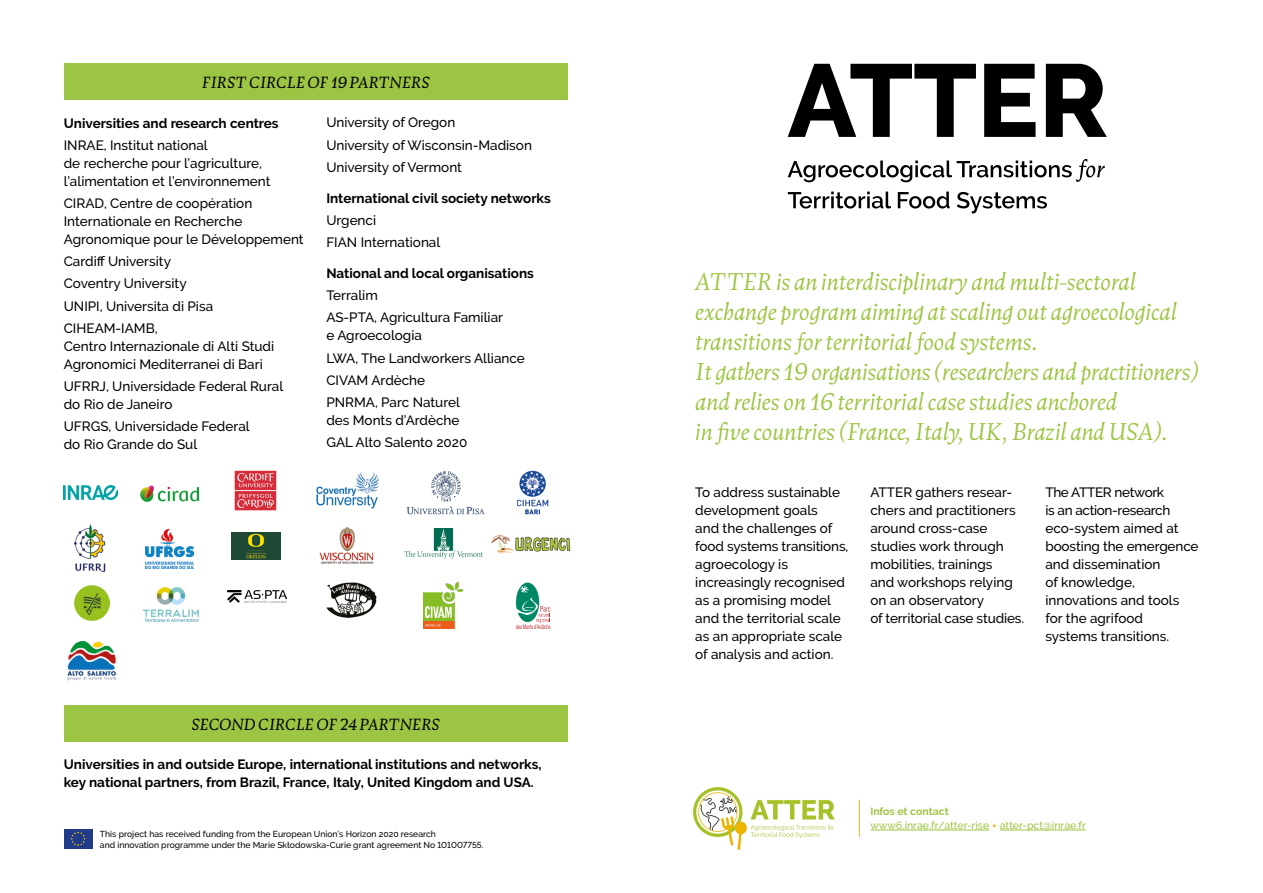
<style>
.page{position:relative;width:1263px;height:893px;background:#fff}
.page>*{position:absolute;margin:0;border:0;box-sizing:border-box;transform-origin:0 0}
.t1{font:italic 22.5px/30px "Messer V2.1";color:#9dc544}
.t2{font:italic 500 15px "Messer V2.1";letter-spacing:.01em;color:#000}
.t3{font:500 13.5px/18px "Raleway";color:#000}
.t4{font:700 13.5px/18px "Raleway";color:#000}
.t5{font:500 10.5px/14.2px "Raleway";color:#9dc544}
.t6{font:500 8.7px/11.7px "Raleway";color:#000}
.s1{font-weight:700}
.s2{font-size:15px;color:#ebb520}
</style>
<div class="page">
<hr style="left:870px;top:830px;width:119px;height:1px;background:#9dc544">
<hr style="left:1000px;top:830px;width:86px;height:1px;background:#9dc544">
<div style="left:64px;top:64px;width:504px;height:36px;background:#9dc544"></div>
<div style="left:64px;top:706px;width:504px;height:36px;background:#9dc544"></div>
<div style="left:64px;top:829px;width:28px;height:19px;background:#203c89"></div>
<svg style="left:71px;top:831px;width:15px;height:15px"></svg>
<img style="left:517px;top:471px;width:31px;height:43px">
<img style="left:491px;top:535px;width:80px;height:19px">
<svg style="left:516px;top:583px;width:35px;height:46px"></svg>
<img style="left:406px;top:471px;width:78px;height:43px">
<img style="left:404px;top:529px;width:79px;height:31px">
<img style="left:424px;top:583px;width:39px;height:45px">
<img style="left:316px;top:472px;width:63px;height:37px">
<img style="left:320px;top:527px;width:54px;height:37px">
<img style="left:326px;top:583px;width:51px;height:35px">
<img style="left:235px;top:471px;width:41px;height:40px">
<img style="left:231px;top:532px;width:49px;height:28px">
<img style="left:227px;top:590px;width:59px;height:13px">
<img style="left:140px;top:485px;width:58px;height:17px">
<img style="left:145px;top:529px;width:49px;height:39px">
<img style="left:144px;top:587px;width:55px;height:35px">
<img style="left:64px;top:486px;width:53px;height:14px">
<img style="left:74px;top:524px;width:32px;height:48px">
<img style="left:74px;top:585px;width:35px;height:36px">
<img style="left:67px;top:641px;width:49px;height:39px">
<img style="left:693px;top:787px;width:142px;height:62px">
<svg style="left:788px;top:192px;width:259px;height:21px"></svg>
<svg style="left:788px;top:159px;width:317px;height:23px"></svg>
<svg style="left:788px;top:64px;width:319px;height:73px"></svg>
<hr style="left:859px;top:800px;width:1px;height:37px;background:#ebb520">
<p class="t2" style="left:202px;top:72px;width:229px">FIRST CIRCLE OF 19 PARTNERS</p>
<p class="t4" style="left:64px;top:114px;width:216px">Universities and research centres</p>
<p class="t3" style="left:64px;top:136px;width:208px">INRAE, Institut national<br>de recherche pour l’agriculture, l’alimentation et l’environnement</p>
<p class="t3" style="left:64px;top:194px;width:241px">CIRAD, Centre de coopération<br>Internationale en Recherche<br>Agronomique pour le Développement</p>
<p class="t3" style="left:64px;top:250px;width:151px;line-height:22.2px">Cardiff University<br>Coventry University<br>UNIPI, Universita di Pisa<br>CIHEAM-IAMB,</p>
<p class="t3" style="left:64px;top:337px;width:212px">Centro Internazionale di Alti Studi<br>Agronomici Mediterranei di Bari</p>
<p class="t3" style="left:64px;top:377px;width:221px">UFRRJ, Universidade Federal Rural do Rio de Janeiro</p>
<p class="t3" style="left:64px;top:418px;width:187px">UFRGS, Universidade Federal do Rio Grande do Sul</p>
<p class="t3" style="left:326px;top:112px;width:207px;line-height:22.2px">University of Oregon<br>University of Wisconsin-Madison<br>University of Vermont</p>
<p class="t4" style="left:326px;top:189px;width:226px">International civil society networks</p>
<p class="t3" style="left:326px;top:209px;width:115px;line-height:22.2px">Urgenci<br>FIAN International</p>
<p class="t4" style="left:326px;top:264px;width:209px">National and local organisations</p>
<p class="t3" style="left:326px;top:284px;width:178px;line-height:22.2px">Terralim<br>AS-PTA, Agricultura Familiar</p>
<p class="t3" style="left:326px;top:325px;width:200px;line-height:22.2px">e Agroecologia<br>LWA, The Landworkers Alliance<br>CIVAM Ardèche<br>PNRMA, Parc Naturel</p>
<p class="t3" style="left:326px;top:409px;width:143px;line-height:22.2px">des Monts d’Ardèche<br>GAL Alto Salento 2020</p>
<p class="t2" style="left:192px;top:714px;width:249px">SECOND CIRCLE OF 24 PARTNERS</p>
<p class="t4" style="left:64px;top:756px;width:479px">Universities in and outside Europe, international institutions and networks, key national partners, from Brazil, France, Italy, United Kingdom and USA.</p>
<p class="t6" style="left:100px;top:828px;width:385px">This project has received funding from the European Union’s Horizon 2020 research<br>and innovation programme under the Marie Skłodowska-Curie grant agreement No 101007755.</p>
<p class="t1" style="left:695px;top:267px;width:505px">ATTER is an interdisciplinary and multi-sectoral exchange program aiming at scaling out agroecological transitions for territorial food systems.<br>It gathers 19 organisations (researchers and practitioners) and relies on 16 territorial case studies anchored<br>in five countries (France, Italy, UK, Brazil and USA).</p>
<p class="t3" style="left:695px;top:484px;width:155px">To address sustainable development goals<br>and the challenges of food systems transitions, agroecology is increasingly recognised as a promising model and the territorial scale as an appropriate scale of analysis and action.</p>
<p class="t3" style="left:870px;top:484px;width:155px">ATTER gathers resear&shy;chers and practitioners around cross-case studies work through mobilities, trainings<br>and workshops relying on an observatory<br>of territorial case studies.</p>
<p class="t3" style="left:1045px;top:484px;width:155px">The ATTER network<br>is an action-research eco-system aimed at boosting the emergence and dissemination<br>of knowledge, innovations and tools for the agrifood systems transitions.</p>
<p class="t5" style="left:870px;top:804px;width:217px"><span class="s1">Infos et contact<br></span>www6.inrae.fr/atter-rise <span class="s2">•</span> atter-pct@inrae.fr</p>
</div>
